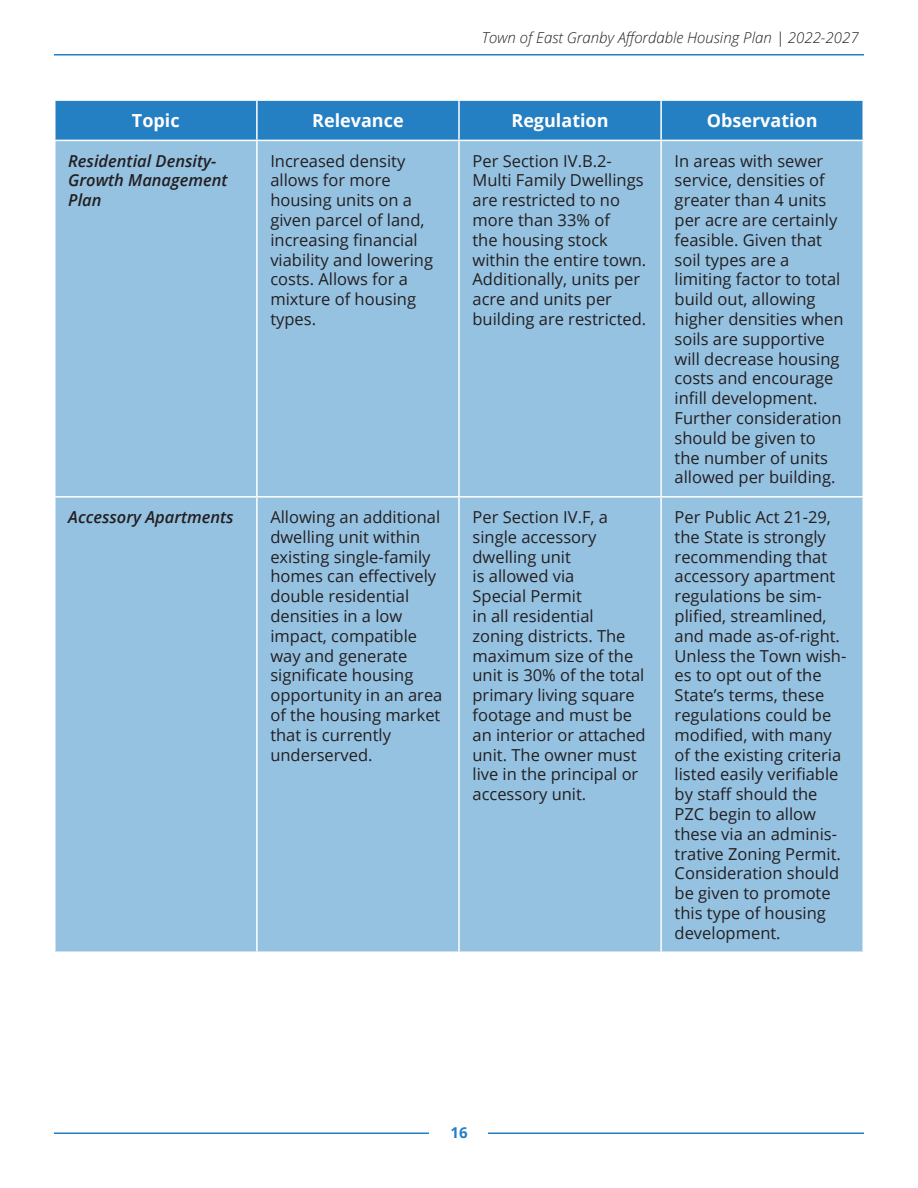
<style>
.page{position:relative;width:918px;height:1188px;background:#fff}
.page>*{position:absolute;margin:0;border:0;box-sizing:border-box;transform-origin:0 0}
.table_header{font:700 18px "Open Sans";color:#fff}
.table_body{font:16.5px/19.8px "Open Sans";color:#231f20}
.table_body-2{font:italic 600 16.5px/19.8px "Open Sans";color:#231f20}
.t1{font:italic 300 15px "Open Sans";color:#231f20}
.t2{font:700 15px "Open Sans";color:#257fc3}
</style>
<div class="page">
<hr style="left:54px;top:1132px;width:810px;height:2px;background:#257fc3">
<div style="left:430px;top:1105px;width:58px;height:55px;background:#fff"></div>
<hr style="left:54px;top:54px;width:810px;height:2px;background:#257fc3">
<div style="left:56px;top:101px;width:806px;height:39px;background:#257fc3"></div>
<div style="left:56px;top:141px;width:806px;height:810px;background:#96c2e2"></div>
<hr style="left:256px;top:141px;width:2px;height:355px;background:#fff">
<hr style="left:458px;top:141px;width:2px;height:355px;background:#fff">
<hr style="left:660px;top:141px;width:2px;height:355px;background:#fff">
<hr style="left:54px;top:496px;width:203px;height:2px;background:#fff">
<hr style="left:257px;top:496px;width:202px;height:2px;background:#fff">
<hr style="left:256px;top:498px;width:2px;height:453px;background:#fff">
<hr style="left:459px;top:496px;width:202px;height:2px;background:#fff">
<hr style="left:458px;top:498px;width:2px;height:453px;background:#fff">
<hr style="left:661px;top:496px;width:203px;height:2px;background:#fff">
<hr style="left:660px;top:498px;width:2px;height:453px;background:#fff">
<hr style="left:256px;top:101px;width:2px;height:39px;background:#fff">
<hr style="left:458px;top:101px;width:2px;height:39px;background:#fff">
<hr style="left:660px;top:101px;width:2px;height:39px;background:#fff">
<p class="t1" style="left:482px;top:27px;width:378px">Town of East Granby Affordable Housing Plan | 2022-2027</p>
<p class="table_header" style="left:132px;top:108px;width:49px">Topic</p>
<p class="table_header" style="left:312px;top:108px;width:93px">Relevance</p>
<p class="table_header" style="left:511px;top:108px;width:99px">Regulation</p>
<p class="table_header" style="left:707px;top:108px;width:112px">Observation</p>
<p class="table_body-2" style="left:68px;top:150px;width:161px">Residential Density-<br>Growth Management<br>Plan</p>
<p class="table_body" style="left:270px;top:150px;width:164px">Increased density allows for more housing units on a given parcel of land, increasing financial viability and lowering costs. Allows for a mixture of housing types.</p>
<p class="table_body" style="left:472px;top:150px;width:175px">Per Section IV.B.2-<br>Multi Family Dwellings are restricted to no more than 33% of<br>the housing stock within the entire town.<br>Additionally, units per acre and units per building are restricted.</p>
<p class="table_body" style="left:675px;top:150px;width:171px">In areas with sewer service, densities of greater than 4 units per acre are certainly feasible. Given that soil types are a limiting factor to total build out, allowing higher densities when soils are supportive will decrease housing costs and encourage infill development.<br>Further consideration should be given to the number of units allowed per building.</p>
<p class="table_body-2" style="left:68px;top:507px;width:167px">Accessory Apartments</p>
<p class="table_body" style="left:270px;top:507px;width:174px">Allowing an additional dwelling unit within existing single-family homes can effectively double residential densities in a low impact, compatible way and generate significate housing opportunity in an area of the housing market that is currently underserved.</p>
<p class="table_body" style="left:472px;top:507px;width:175px">Per Section IV.F, a single accessory dwelling unit<br>is allowed via<br>Special Permit<br>in all residential zoning districts. The maximum size of the unit is 30% of the total primary living square footage and must be an interior or attached unit. The owner must live in the principal or accessory unit.</p>
<p class="table_body" style="left:675px;top:507px;width:173px">Per Public Act 21-29, the State is strongly recommending that accessory apartment regulations be sim&shy;plified, streamlined, and made as-of-right.<br>Unless the Town wish&shy;es to opt out of the<br>State’s terms, these regulations could be modified, with many of the existing criteria listed easily verifiable by staff should the<br>PZC begin to allow these via an adminis&shy;trative Zoning Permit.<br>Consideration should be given to promote this type of housing development.</p>
<p class="t2" style="left:450px;top:1122px;width:19px">16</p>
</div>
